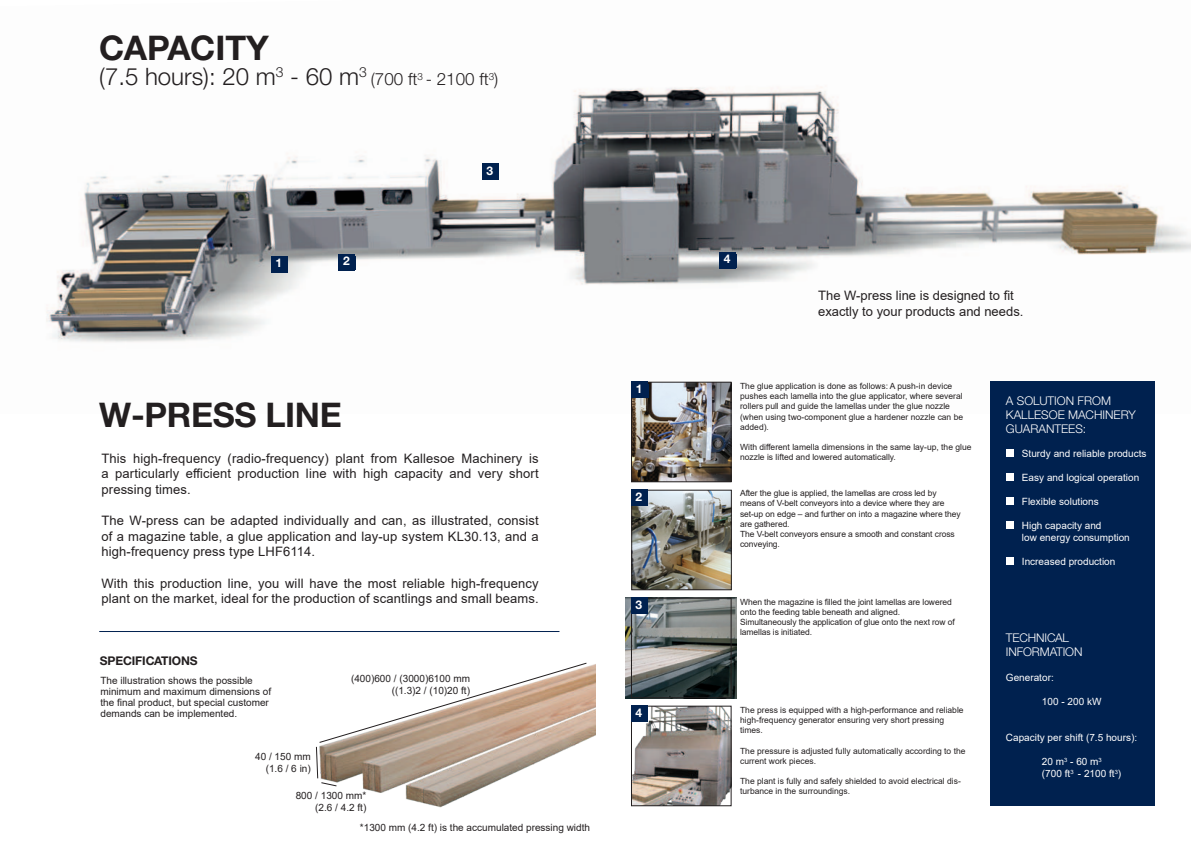
<style>
.page{position:relative;width:1191px;height:842px;background:#fff}
.page>*{position:absolute;margin:0;border:0;box-sizing:border-box;transform-origin:0 0}
.t1{font:700 34px "Helvetica Neue LTW1 G";letter-spacing:-.01em;color:#231f20}
.t2{font:300 24px "Helvetica Neue LTW1 G";color:#231f20}
.t3{font:300 17px "Helvetica Neue LTW1 G";color:#231f20}
.t4{font:13px/15.6px "Arial";letter-spacing:.01em;color:#231f20;text-align:justify}
.t5{font:300 12px/14px "Helvetica Neue LTW1 G";color:#fff}
.t6{font:700 12px "Helvetica Neue LTW1 G";letter-spacing:-.01em;color:#231f20}
.t7{font:700 12px "Helvetica Neue LTW1 G";color:#fff}
.t8{font:10px/11px "Arial";color:#231f20;text-align:right}
.t9{font:10px/12px "Arial";color:#fff}
.t10{font:8.5px/10.2px "Arial";color:#231f20}
</style>
<div class="page">
<img style="left:46px;top:87px;width:1145px;height:327px">
<div style="left:991px;top:382px;width:164px;height:424px;background:#00214f"></div>
<img style="left:633px;top:384px;width:96px;height:96px">
<div style="left:631px;top:382px;width:100px;height:100px;border:1px solid #231f20"></div>
<img style="left:633px;top:492px;width:96px;height:96px">
<div style="left:631px;top:490px;width:100px;height:100px;border:1px solid #231f20"></div>
<img style="left:626px;top:598px;width:111px;height:100px">
<div style="left:631px;top:598px;width:100px;height:100px;border:1px solid #231f20"></div>
<img style="left:633px;top:708px;width:96px;height:96px">
<div style="left:631px;top:706px;width:100px;height:100px;border:1px solid #231f20"></div>
<hr style="left:99px;top:631px;width:460px;height:1px;background:#00214f">
<div style="left:631px;top:382px;width:16px;height:16px;background:#00214f"></div>
<div style="left:636px;top:384px;width:12px;height:14px;background:#00214f"></div>
<div style="left:631px;top:490px;width:16px;height:16px;background:#00214f"></div>
<div style="left:635px;top:492px;width:13px;height:14px;background:#00214f"></div>
<div style="left:631px;top:598px;width:16px;height:16px;background:#00214f"></div>
<div style="left:635px;top:600px;width:13px;height:14px;background:#00214f"></div>
<div style="left:631px;top:706px;width:16px;height:16px;background:#00214f"></div>
<div style="left:635px;top:708px;width:13px;height:14px;background:#00214f"></div>
<div style="left:271px;top:256px;width:16px;height:16px;background:#00214f"></div>
<div style="left:275px;top:259px;width:13px;height:13px;background:#00214f"></div>
<div style="left:339px;top:254px;width:16px;height:16px;background:#00214f"></div>
<div style="left:482px;top:164px;width:16px;height:16px;background:#00214f"></div>
<div style="left:486px;top:166px;width:13px;height:14px;background:#00214f"></div>
<div style="left:719px;top:252px;width:16px;height:16px;background:#00214f"></div>
<div style="left:724px;top:255px;width:12px;height:13px;background:#00214f"></div>
<div style="left:1006px;top:449px;width:7px;height:8px;background:#fff"></div>
<div style="left:1006px;top:473px;width:7px;height:8px;background:#fff"></div>
<div style="left:1006px;top:497px;width:7px;height:8px;background:#fff"></div>
<div style="left:1006px;top:521px;width:7px;height:8px;background:#fff"></div>
<div style="left:1006px;top:557px;width:7px;height:8px;background:#fff"></div>
<img style="left:316px;top:662px;width:279px;height:146px">
<h1 class="t1" style="left:99px;top:29px;width:171px">CAPACITY</h1>
<h2 class="t2" style="left:99px;top:68px;width:269px">(7.5 hours): 20 m<sup>3</sup> - 60 m<sup>3</sup></h2>
<h3 class="t3" style="left:371px;top:73px;width:129px">(700 ft<sup>3</sup> - 2100 ft<sup>3</sup>)</h3>
<h3 class="t7" style="left:275px;top:256px;width:8px">1</h3>
<h3 class="t7" style="left:343px;top:254px;width:8px">2</h3>
<h3 class="t7" style="left:486px;top:164px;width:8px">3</h3>
<h1 class="t1" style="left:99px;top:395px;width:244px">W-PRESS LINE</h1>
<h3 class="t4" style="left:101px;top:452px;width:439px">This high-frequency (radio-frequency) plant from Kallesoe Machinery is a particularly e昀케cient production line with high capacity and very short pressing times.</h3>
<h3 class="t4" style="left:101px;top:513px;width:439px">The W-press can be adapted individually and can, as illustrated, consist of a magazine table, a glue application and lay-up system KL30.13, and a high-frequency press type LHF6114.</h3>
<h3 class="t4" style="left:101px;top:575px;width:439px">With this production line, you will have the most reliable high-frequency plant on the market, ideal for the production of scantlings and small beams.</h3>
<h3 class="t6" style="left:100px;top:654px;width:99px">SPECIFICATIONS</h3>
<p class="t8" style="left:100px;top:675px;width:172px;text-align:left">The illustration shows the possible minimum and maximum dimensions of the 昀椀nal product, but special customer demands can be implemented.</p>
<p class="t8" style="left:255px;top:750px;width:57px;line-height:12px">40 / 150 mm (1.6 / 6 in)</p>
<p class="t8" style="left:351px;top:673px;width:120px;line-height:12px">(400)600 / (3000)6100 mm ((1.3)2 / (10)20 ft)</p>
<p class="t8" style="left:296px;top:790px;width:72px;line-height:12px">800 / 1300 mm* (2.6 / 4.2 ft)</p>
<p class="t8" style="left:360px;top:821px;width:232px">*1300 mm (4.2 ft) is the accumulated pressing width</p>
<h3 class="t7" style="left:636px;top:382px;width:8px">1</h3>
<h3 class="t7" style="left:635px;top:490px;width:8px">2</h3>
<h3 class="t7" style="left:635px;top:598px;width:8px">3</h3>
<h3 class="t7" style="left:635px;top:706px;width:8px">4</h3>
<h3 class="t7" style="left:724px;top:252px;width:8px">4</h3>
<h3 class="t4" style="left:818px;top:288px;width:207px">The W-press line is designed to 昀椀t exactly to your products and needs.</h3>
<p class="t10" style="left:740px;top:381px;width:224px">The glue application is done as follows: A push-in device pushes each lamella into the glue applicator, where several rollers pull and guide the lamellas under the glue nozzle (when using two-component glue a hardener nozzle can be added).</p>
<p class="t10" style="left:740px;top:442px;width:233px">With di昀昀erent lamella dimensions in the same lay-up, the glue nozzle is lifted and lowered automatically.</p>
<p class="t10" style="left:740px;top:488px;width:222px">After the glue is applied, the lamellas are cross led by means of V-belt conveyors into a device where they are set-up on edge – and further on into a magazine where they are gathered.<br>The V-belt conveyors ensure a smooth and constant cross conveying.</p>
<p class="t10" style="left:740px;top:597px;width:216px">When the magazine is 昀椀lled the joint lamellas are lowered onto the feeding table beneath and aligned.<br>Simultaneously the application of glue onto the next row of lamellas is initiated.</p>
<p class="t10" style="left:740px;top:705px;width:225px">The press is equipped with a high-performance and reliable high-frequency generator ensuring very short pressing times.</p>
<p class="t10" style="left:740px;top:745px;width:227px">The pressure is adjusted fully automatically according to the current work pieces.</p>
<p class="t10" style="left:740px;top:776px;width:222px">The plant is fully and safely shielded to avoid electrical dis&shy;turbance in the surroundings.</p>
<h3 class="t5" style="left:1006px;top:395px;width:131px">A SOLUTION FROM<br>KALLESOE MACHINERY<br>GUARANTEES:</h3>
<p class="t9" style="left:1022px;top:448px;width:126px">Sturdy and reliable products</p>
<p class="t9" style="left:1022px;top:472px;width:119px">Easy and logical operation</p>
<p class="t9" style="left:1022px;top:495px;width:78px">Flexible solutions</p>
<p class="t9" style="left:1022px;top:519px;width:109px">High capacity and<br>low energy consumption</p>
<p class="t9" style="left:1022px;top:556px;width:95px">Increased production</p>
<h3 class="t5" style="left:1006px;top:632px;width:78px">TECHNICAL<br>INFORMATION</h3>
<p class="t9" style="left:1006px;top:672px;width:49px">Generator:</p>
<p class="t9" style="left:1042px;top:696px;width:61px">100 - 200 kW</p>
<p class="t9" style="left:1006px;top:732px;width:133px">Capacity per shift (7.5 hours):</p>
<p class="t9" style="left:1042px;top:756px;width:81px">20 m<sup>3</sup> - 60 m<sup>3 </sup>(700 ft<sup>3</sup> - 2100 ft<sup>3</sup>)</p>
</div>
